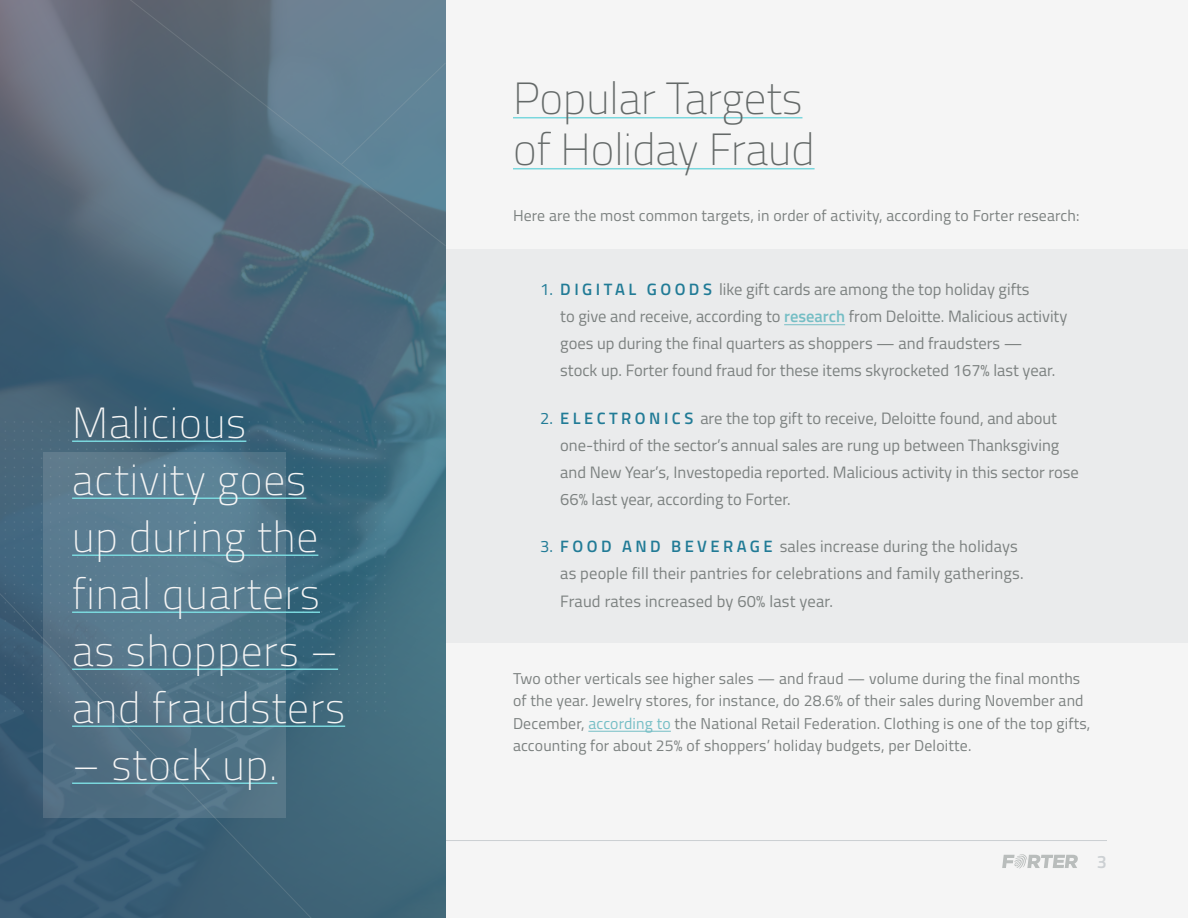
<style>
.page{position:relative;width:1188px;height:918px;background:#f5f5f5}
.page>*{position:absolute;margin:0;border:0;box-sizing:border-box;transform-origin:0 0}
.Headline{font:200 45px/51px "Titillium Web";color:#646968}
.Quote_-_sidebar{font:200 43.5px/57px "Titillium Web";letter-spacing:.02em;color:#f5f5f5}
.t1{font:600 18px "Titillium Web";color:#ccd0d3}
.t2{font:16.5px/27px "Titillium Web";color:#7c8180}
.Body{font:15.75px/22.5px "Titillium Web";letter-spacing:.01em;color:#7c8180}
.s1{color:#217b96}
.s2{font-weight:600;color:#217b96}
.s3{font-weight:600;color:#75bec5}
.s4{color:#75bec5}
</style>
<div class="page">
<hr style="left:81px;top:840px;width:1026px;height:1px;background:#ccd0d3">
<svg style="left:1002px;top:854px;width:76px;height:14px"></svg>
<div style="left:0;top:249px;width:1188px;height:394px;background:#eaebec"></div>
<svg style="left:0;top:0;width:446px;height:918px;background:#49687a"></svg>
<hr style="left:513px;top:117px;width:289px;height:1px;background:#7ad7dd">
<hr style="left:513px;top:168px;width:302px;height:1px;background:#7ad7dd">
<hr style="left:784px;top:324px;width:61px;height:1px;background:#75bec5">
<hr style="left:588px;top:731px;width:83px;height:1px;background:#75bec5">
<img style="left:0;top:421px;width:388px;height:103px">
<img style="left:0;top:529px;width:388px;height:103px">
<img style="left:324px;top:637px;width:64px;height:79px">
<svg style="left:116px;top:0;width:330px;height:246px;background:#5a7080"></svg>
<div style="left:341px;top:63px;width:105px;height:102px;background:#618497"></div>
<svg style="left:0;top:573px;width:324px;height:345px;background:#385d74"></svg>
<div style="left:43px;top:452px;width:243px;height:366px;background:linear-gradient(to right,#57758a,#537a8d)"></div>
<hr style="left:72px;top:441px;width:174px;height:1px;background:#7ad7dd">
<hr style="left:72px;top:498px;width:234px;height:1px;background:#7ad7dd">
<hr style="left:72px;top:555px;width:246px;height:1px;background:#7ad7dd">
<hr style="left:72px;top:612px;width:248px;height:1px;background:#7ad7dd">
<hr style="left:72px;top:669px;width:266px;height:1px;background:#7ad7dd">
<hr style="left:72px;top:726px;width:273px;height:1px;background:#7ad7dd">
<hr style="left:72px;top:783px;width:205px;height:1px;background:#7ad7dd">
<p class="Quote_-_sidebar" style="left:72px;top:392px;width:275px">Malicious activity goes up during the final quarters as shoppers – and fraudsters</p>
<p class="Quote_-_sidebar" style="left:72px;top:734px;width:207px">– stock up.</p>
<p class="Headline" style="left:513px;top:71px;width:303px">Popular Targets of Holiday Fraud</p>
<p class="Body" style="left:513px;top:204px;width:568px">Here are the most common targets, in order of activity, according to Forter research:</p>
<p class="t2" style="left:560px;top:275px;width:509px;text-indent:-20px"><span class="s1">1.</span> <span class="s2">D I G I T A L G O O D S</span> like gift cards are among the top holiday gifts<br>to give and receive, according to <span class="s3">research</span> from Deloitte. Malicious activity goes up during the final quarters as shoppers — and fraudsters —<br>stock up. Forter found fraud for these items skyrocketed 167% last year.</p>
<p class="t2" style="left:560px;top:404px;width:520px;text-indent:-20px"><span class="s1">2.</span> <span class="s2">E L E C T R O N I C S</span> are the top gift to receive, Deloitte found, and about one-third of the sector’s annual sales are rung up between Thanksgiving and New Year’s, Investopedia reported. Malicious activity in this sector rose 66% last year, according to Forter.</p>
<p class="t2" style="left:560px;top:532px;width:465px;text-indent:-20px"><span class="s1">3.</span> <span class="s2">F O O D A N D B E V E R A G E</span> sales increase during the holidays as people fill their pantries for celebrations and family gatherings.</p>
<p class="t2" style="left:560px;top:587px;width:274px">Fraud rates increased by 60% last year.</p>
<p class="Body" style="left:513px;top:666px;width:579px">Two other verticals see higher sales — and fraud — volume during the final months of the year. Jewelry stores, for instance, do 28.6% of their sales during November and December, <span class="s4">according to</span> the National Retail Federation. Clothing is one of the top gifts, accounting for about 25% of shoppers’ holiday budgets, per Deloitte.</p>
<p class="t1" style="left:1097px;top:848px;width:12px">3</p>
</div>
